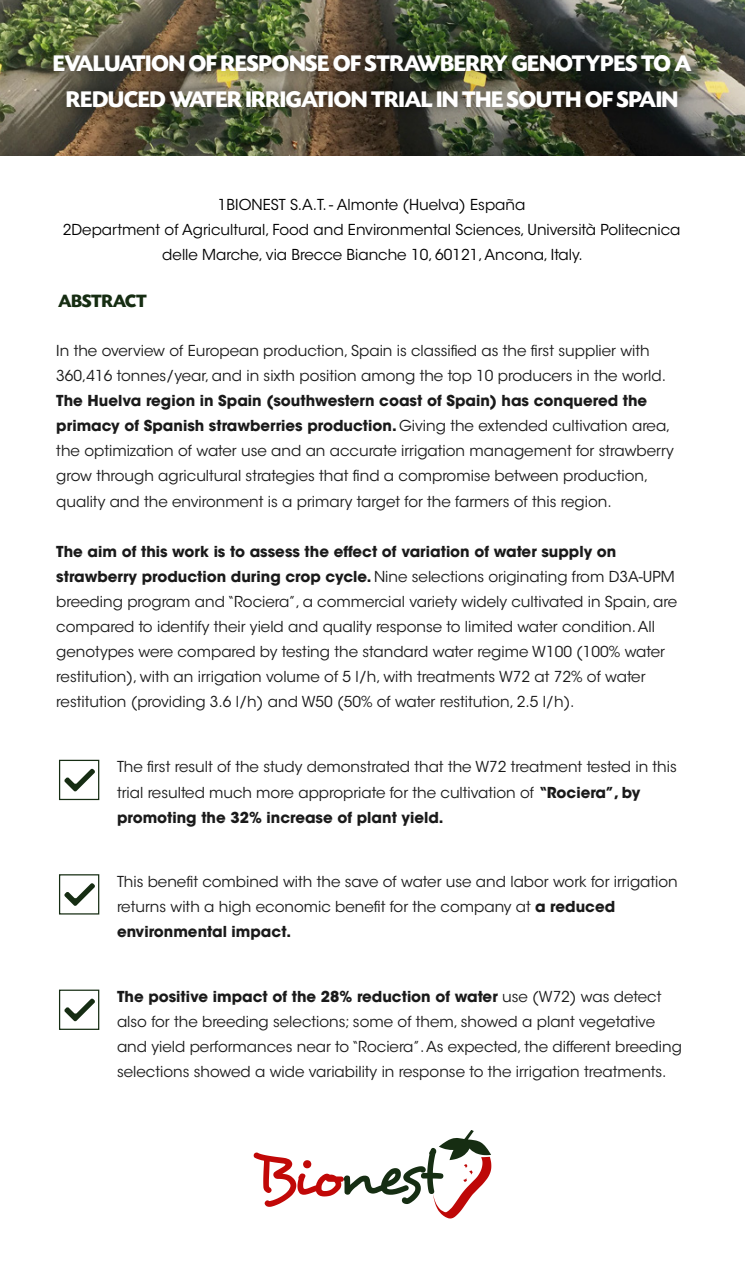
<style>
.page{position:relative;width:745px;height:1266px;background:#fff}
.page>*{position:absolute;margin:0;border:0;box-sizing:border-box;transform-origin:0 0}
.t1{font:700 23.75px/36.2px "Today SHOP";color:#fff;text-align:center}
.t2{font:700 18.75px "Today SHOP";color:#162d12}
.t3{font:15px/25px "ITC Avant Garde Std";color:#1a1a1a}
.t4{font:15px/25px "ITC Avant Garde Std";color:#000;text-align:center}
.s1{font-weight:700}
</style>
<div class="page">
<img style="left:0;top:0;width:744px;height:156px">
<svg style="left:64px;top:768px;width:31px;height:23px"></svg>
<div style="left:59px;top:759px;width:40px;height:41px;border:1px solid #162d13"></div>
<img style="left:19px;top:30px;width:706px;height:119px">
<svg style="left:64px;top:883px;width:31px;height:22px"></svg>
<div style="left:59px;top:874px;width:40px;height:40px;border:1px solid #162d13"></div>
<svg style="left:64px;top:998px;width:31px;height:23px"></svg>
<div style="left:59px;top:989px;width:40px;height:40px;border:1px solid #162d13"></div>
<svg style="left:253px;top:1130px;width:238px;height:88px"></svg>
<h1 class="t1" style="left:53px;top:46px;width:639px">EVALUATION OF RESPONSE OF STRAWBERRY GENOTYPES TO A<br>REDUCED WATER IRRIGATION TRIAL IN THE SOUTH OF SPAIN</h1>
<p class="t4" style="left:63px;top:192px;width:618px">1BIONEST S.A.T. - Almonte (Huelva) España<br>2Department of Agricultural, Food and Environmental Sciences, Università Politecnica delle Marche, via Brecce Bianche 10, 60121, Ancona, Italy.</p>
<p class="t2" style="left:58px;top:291px;width:90px">ABSTRACT</p>
<p class="t3" style="left:56px;top:338px;width:611px">In the overview of European production, Spain is classified as the first supplier with<br>360,416 tonnes/year, and in sixth position among the top 10 producers in the world.</p>
<p class="t3" style="left:56px;top:388px;width:618px"><span class="s1">The Huelva region in Spain (southwestern coast of Spain) has conquered the primacy of Spanish strawberries production.</span> Giving the extended cultivation area, the optimization of water use and an accurate irrigation management for strawberry grow through agricultural strategies that find a compromise between production, quality and the environment is a primary target for the farmers of this region.</p>
<p class="t3" style="left:56px;top:538px;width:622px"><span class="s1">The aim of this work is to assess the effect of variation of water supply on strawberry production during crop cycle.</span> Nine selections originating from D3A-UPM breeding program and “Rociera”, a commercial variety widely cultivated in Spain, are compared to identify their yield and quality response to limited water condition. All genotypes were compared by testing the standard water regime W100 (100% water restitution), with an irrigation volume of 5 l/h, with treatments W72 at 72% of water restitution (providing 3.6 l/h) and W50 (50% of water restitution, 2.5 l/h).</p>
<p class="t3" style="left:117px;top:754px;width:561px">The first result of the study demonstrated that the W72 treatment tested in this trial resulted much more appropriate for the cultivation of <span class="s1">“Rociera”, by promoting the 32% increase of plant yield.</span></p>
<p class="t3" style="left:117px;top:869px;width:562px">This benefit combined with the save of water use and labor work for irrigation returns with a high economic benefit for the company at <span class="s1">a reduced environmental impact.</span></p>
<p class="t3" style="left:117px;top:984px;width:566px"><span class="s1">The positive impact of the 28% reduction of water</span> use (W72) was detect also for the breeding selections; some of them, showed a plant vegetative and yield performances near to “Rociera”. As expected, the different breeding selections showed a wide variability in response to the irrigation treatments.</p>
</div>
